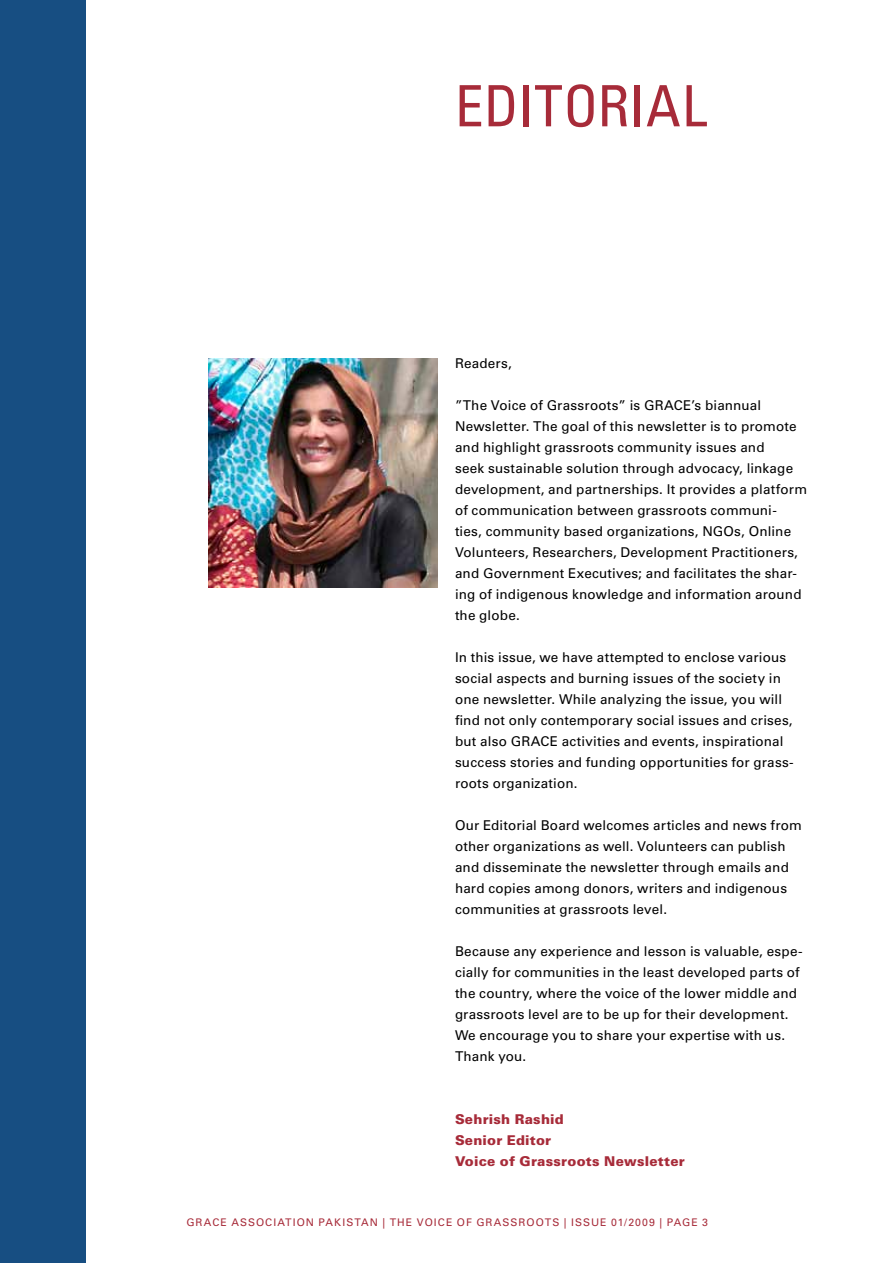
<style>
.page{position:relative;width:893px;height:1263px;background:#fff}
.page>*{position:absolute;margin:0;border:0;box-sizing:border-box;transform-origin:0 0}
.t1{font:condensed 57px "Univers LT Std";letter-spacing:.01em;color:#a72b39}
.t2{font:13.5px/21px "Univers LT Std";letter-spacing:.01em;color:#000}
.t3{font:900 13.5px/21px "Univers LT Std";letter-spacing:.015em;color:#a72b39}
.t4{font:10.5px "Univers LT Std";letter-spacing:.1em;color:#a72b39}
</style>
<div class="page">
<div style="left:0;top:0;width:85px;height:1263px;background:#174e82"></div>
<img style="left:208px;top:358px;width:230px;height:230px">
<h1 class="t1" style="left:455px;top:70px;width:254px">EDITORIAL</h1>
<p class="t2" style="left:455px;top:353px;width:58px">Readers,</p>
<p class="t2" style="left:455px;top:395px;width:354px">”The Voice of Grassroots” is GRACE’s biannual Newsletter. The goal of this newsletter is to promote and highlight grassroots community issues and<br>seek sustainable solution through advocacy, linkage development, and partnerships. It provides a platform of communication between grassroots communi&shy;ties, community based organizations, NGOs, Online Volunteers, Researchers, Development Practitioners, and Government Executives; and facilitates the shar&shy;ing of indigenous knowledge and information around the globe.</p>
<p class="t2" style="left:455px;top:647px;width:340px">In this issue, we have attempted to enclose various social aspects and burning issues of the society in one newsletter. While analyzing the issue, you will find not only contemporary social issues and crises, but also GRACE activities and events, inspirational success stories and funding opportunities for grass&shy;roots organization.</p>
<p class="t2" style="left:455px;top:815px;width:348px">Our Editorial Board welcomes articles and news from other organizations as well. Volunteers can publish and disseminate the newsletter through emails and hard copies among donors, writers and indigenous communities at grassroots level.</p>
<p class="t2" style="left:455px;top:941px;width:349px">Because any experience and lesson is valuable, espe&shy;cially for communities in the least developed parts of the country, where the voice of the lower middle and grassroots level are to be up for their development.<br>We encourage you to share your expertise with us.<br>Thank you.</p>
<p class="t3" style="left:455px;top:1109px;width:231px">Sehrish Rashid<br>Senior Editor<br>Voice of Grassroots Newsletter</p>
<p class="t4" style="left:186px;top:1216px;width:523px">GRACE ASSOCIATION PAKISTAN | THE VOICE OF GRASSROOTS | ISSUE 01/2009 | PAGE 3</p>
</div>
